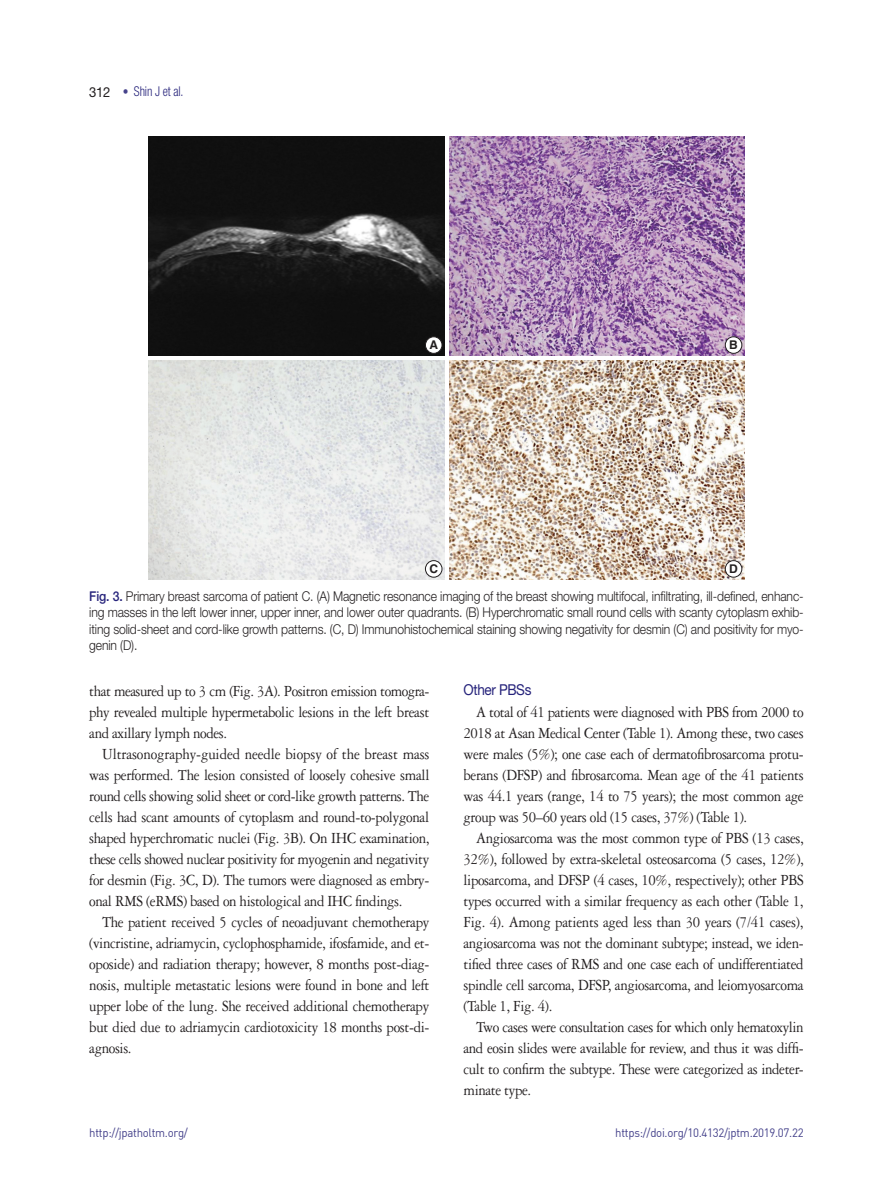
<style>
.page{position:relative;width:893px;height:1191px;background:#fff}
.page>*{position:absolute;margin:0;border:0;box-sizing:border-box;transform-origin:0 0}
.t1{font:16.5px/21px "Garamond 3 LT Std";letter-spacing:-.025em;color:#231f20;text-align:justify;scale:.9 1}
.t2{font:15px "Helvetica Neue LT Std";letter-spacing:-.025em;color:#26237b;scale:.9 1}
.t3{font:300 13.5px/16.2px "Helvetica Neue LT Std";letter-spacing:-.01em;color:#231f20;text-align:justify;scale:.9 1}
.t4{font:300 condensed 13.5px "Helvetica Neue LT Std";letter-spacing:-.01em;color:#26237b;scale:.9 1}
.t5{font:12px "Dinreg";letter-spacing:-.025em;color:#45428b;scale:.95 1}
.t6{font:700 12px "Helvetica LT Std";color:#231f20}
.s1{font-weight:400;font-stretch:normal;font-size:13.8px;color:#231f20}
.s2{font-size:12.75px;color:#45428b}
.s3{font-weight:500;color:#26237b}
</style>
<div class="page">
<img style="left:149px;top:136px;width:296px;height:220px">
<img style="left:149px;top:360px;width:296px;height:219px">
<img style="left:449px;top:136px;width:295px;height:220px">
<img style="left:449px;top:360px;width:295px;height:219px">
<div style="left:425px;top:337px;width:17px;height:16px;background:#fff;border-radius:50%"></div>
<div style="left:425px;top:336px;width:17px;height:17px;border:1px solid #231f20;border-radius:50%"></div>
<div style="left:425px;top:560px;width:17px;height:17px;background:#fff;border-radius:50%"></div>
<div style="left:425px;top:560px;width:17px;height:17px;border:1px solid #231f20;border-radius:50%"></div>
<div style="left:725px;top:337px;width:17px;height:16px;background:#fff;border-radius:50%"></div>
<div style="left:725px;top:336px;width:17px;height:17px;border:1px solid #231f20;border-radius:50%"></div>
<div style="left:725px;top:560px;width:17px;height:17px;background:#fff;border-radius:50%"></div>
<div style="left:725px;top:560px;width:17px;height:17px;border:1px solid #231f20;border-radius:50%"></div>
<p class="t4" style="left:89px;top:84px;width:106px"><span class="s1">312</span> <span class="s2">•</span> Shin J et al.</p>
<p class="t6" style="left:429px;top:337px;width:10px">A</p>
<p class="t6" style="left:429px;top:561px;width:10px">C</p>
<p class="t6" style="left:729px;top:337px;width:10px">B</p>
<p class="t6" style="left:729px;top:561px;width:10px">D</p>
<p class="t3" style="left:89px;top:588px;width:795px"><span class="s3">Fig. 3.</span> Primary breast sarcoma of patient C. (A) Magnetic resonance imaging of the breast showing multifocal, infiltrating, ill-defined, enhanc&shy;ing masses in the left lower inner, upper inner, and lower outer quadrants. (B) Hyperchromatic small round cells with scanty cytoplasm exhib&shy;iting solid-sheet and cord-like growth patterns. (C, D) Immunohistochemical staining showing negativity for desmin (C) and positivity for myo&shy;genin (D).</p>
<p class="t1" style="left:89px;top:681px;width:379px">that measured up to 3 cm (Fig. 3A). Positron emission tomogra&shy;phy revealed multiple hypermetabolic lesions in the left breast and axillary lymph nodes.</p>
<p class="t1" style="left:89px;top:744px;width:380px;text-indent:13px">Ultrasonography-guided needle biopsy of the breast mass was performed. The lesion consisted of loosely cohesive small round cells showing solid sheet or cord-like growth patterns. The cells had scant amounts of cytoplasm and round-to-polygonal shaped hyperchromatic nuclei (Fig. 3B). On IHC examination, these cells showed nuclear positivity for myogenin and negativity for desmin (Fig. 3C, D). The tumors were diagnosed as embry&shy;onal RMS (eRMS) based on histological and IHC findings.</p>
<p class="t1" style="left:89px;top:912px;width:379px;text-indent:13px">The patient received 5 cycles of neoadjuvant chemotherapy (vincristine, adriamycin, cyclophosphamide, ifosfamide, and et&shy;oposide) and radiation therapy; however, 8 months post-diag&shy;nosis, multiple metastatic lesions were found in bone and left upper lobe of the lung. She received additional chemotherapy but died due to adriamycin cardiotoxicity 18 months post-di&shy;agnosis.</p>
<p class="t2" style="left:463px;top:680px;width:77px">Other PBSs</p>
<p class="t1" style="left:463px;top:702px;width:380px;text-indent:13px">A total of 41 patients were diagnosed with PBS from 2000 to 2018 at Asan Medical Center (Table 1). Among these, two cases were males (5%); one case each of dermatofibrosarcoma protu&shy;berans (DFSP) and fibrosarcoma. Mean age of the 41 patients was 44.1 years (range, 14 to 75 years); the most common age group was 50–60 years old (15 cases, 37%) (Table 1).</p>
<p class="t1" style="left:463px;top:828px;width:380px;text-indent:13px">Angiosarcoma was the most common type of PBS (13 cases, 32%), followed by extra-skeletal osteosarcoma (5 cases, 12%), liposarcoma, and DFSP (4 cases, 10%, respectively); other PBS types occurred with a similar frequency as each other (Table 1, Fig. 4). Among patients aged less than 30 years (7/41 cases), angiosarcoma was not the dominant subtype; instead, we iden&shy;tified three cases of RMS and one case each of undifferentiated spindle cell sarcoma, DFSP, angiosarcoma, and leiomyosarcoma (Table 1, Fig. 4).</p>
<p class="t1" style="left:463px;top:1017px;width:379px;text-indent:13px">Two cases were consultation cases for which only hematoxylin and eosin slides were available for review, and thus it was diffi&shy;cult to confirm the subtype. These were categorized as indeter&shy;minate type.</p>
<p class="t5" style="left:89px;top:1125px;width:105px">http://jpatholtm.org/</p>
<p class="t5" style="left:615px;top:1125px;width:200px">https://doi.org/10.4132/jptm.2019.07.22</p>
</div>
